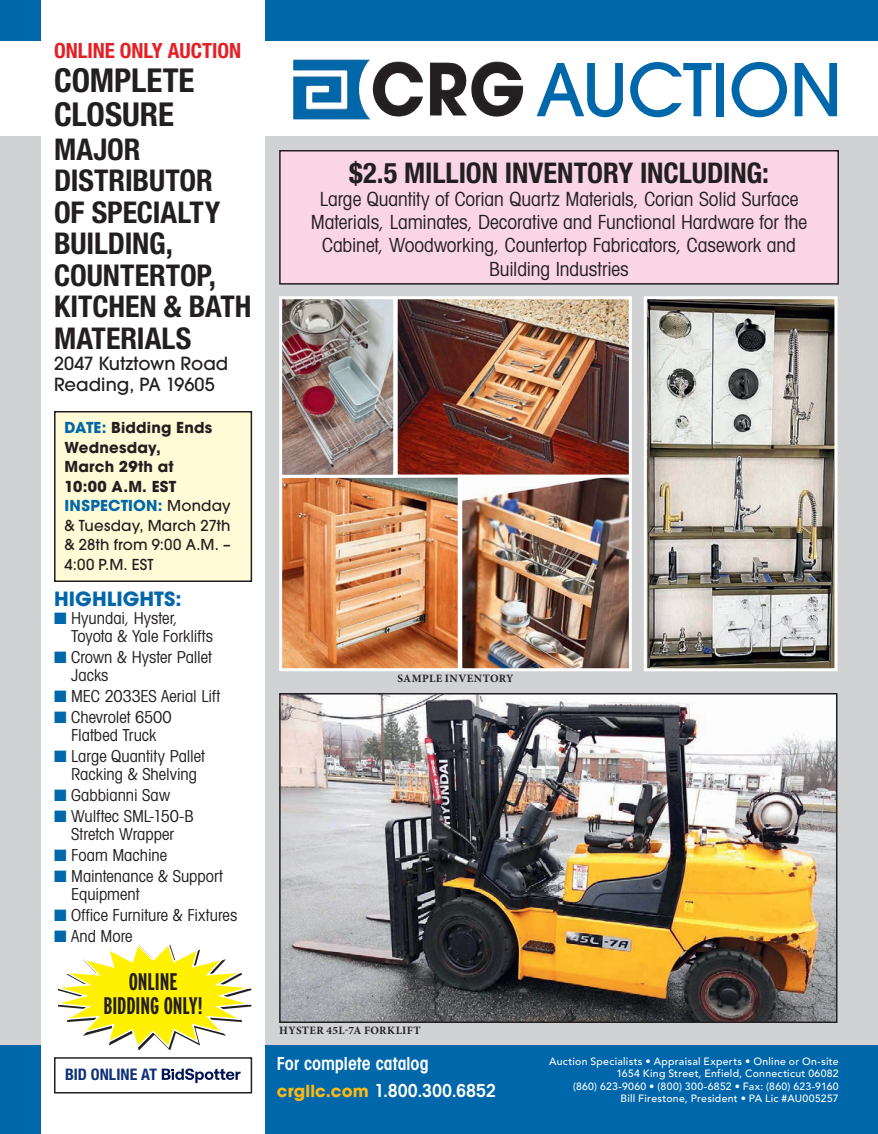
<style>
.page{position:relative;width:878px;height:1134px;background:#fff}
.page>*{position:absolute;margin:0;border:0;box-sizing:border-box;transform-origin:0 0}
.t1{font:500 72px "Avant Garde";letter-spacing:-.01em;color:#0067aa}
.t2{font:700 condensed 33px/34.5px "Helvetica Neue";color:#231f20}
.t3{font:700 condensed 30px/31.5px "Helvetica Neue";letter-spacing:-.005em;color:#231f20}
.t4{font:700 condensed 28.5px "Helvetica Neue";letter-spacing:-.005em;color:#231f20}
.t5{font:700 extra-condensed 24px "Interstate";letter-spacing:-.005em;color:#231f20}
.t6{font:700 condensed 21px "Helvetica Neue";color:#e41f25}
.t7{font:condensed 19.5px/23.2px "Avant Garde";letter-spacing:-.005em;color:#231f20;text-align:center}
.t8{font:700 19.5px "Avant Garde";letter-spacing:.005em;color:#0067aa}
.t9{font:600 condensed 18px "Avant Garde";color:#fff}
.t10{font:500 18px "Avant Garde";letter-spacing:.005em;color:#231f20}
.t11{font:condensed 16.5px/18px "Avant Garde";color:#231f20}
.t12{font:700 condensed 15.9px "Helvetica Neue LT Std";letter-spacing:.005em;color:#0d3079}
.t13{font:500 15px/19.5px "Avant Garde";letter-spacing:.015em;color:#231f20;text-align:justify}
.t14{font:700 15px/19.5px "Avant Garde";letter-spacing:.015em;color:#231f20}
.t15{font:700 11.25px "Minion Pro";letter-spacing:.035em;color:#231f20}
.t16{font:500 10.5px/12.6px "Avenir";letter-spacing:.025em;color:#fff;text-align:right}
.s1{color:#0067aa}
.s2{font-weight:700;color:#0067aa}
.s3{font-weight:700;font-stretch:normal;font-size:16.5px;color:#fcb814}
</style>
<div class="page">
<div style="left:0;top:136px;width:878px;height:998px;background:#d1d2d4"></div>
<div style="left:0;top:1046px;width:878px;height:88px;background:#0067aa"></div>
<div style="left:0;top:0;width:878px;height:40px;background:#0067aa"></div>
<div style="left:41px;top:0;width:224px;height:1134px;background:#fff"></div>
<img style="left:293px;top:59px;width:102px;height:60px">
<img style="left:282px;top:696px;width:552px;height:324px">
<div style="left:279px;top:693px;width:558px;height:330px;border:2px solid #231f20"></div>
<img style="left:398px;top:300px;width:230px;height:174px">
<div style="left:394px;top:296px;width:238px;height:182px;border:3px solid #fff"></div>
<img style="left:283px;top:479px;width:173px;height:188px">
<div style="left:279px;top:475px;width:181px;height:196px;border:3px solid #fff"></div>
<img style="left:648px;top:300px;width:185px;height:367px">
<div style="left:644px;top:296px;width:193px;height:375px;border:3px solid #fff"></div>
<img style="left:283px;top:300px;width:109px;height:174px">
<div style="left:279px;top:296px;width:117px;height:182px;border:3px solid #fff"></div>
<img style="left:463px;top:479px;width:165px;height:188px">
<div style="left:459px;top:475px;width:173px;height:196px;border:3px solid #fff"></div>
<div style="left:55px;top:412px;width:196px;height:169px;background:#fffbd6"></div>
<div style="left:54px;top:411px;width:198px;height:171px;border:2px solid #231f20"></div>
<div style="left:280px;top:151px;width:558px;height:133px;background:#fad5e5"></div>
<div style="left:279px;top:150px;width:559px;height:135px;border:2px solid #231f20"></div>
<svg style="left:162px;top:1069px;width:78px;height:14px"></svg>
<div style="left:54px;top:1057px;width:198px;height:37px;border:2px solid #231f20"></div>
<svg style="left:58px;top:944px;width:194px;height:106px"></svg>
<p class="t6" style="left:54px;top:38px;width:189px">ONLINE ONLY AUCTION</p>
<p class="t2" style="left:54px;top:63px;width:142px">COMPLETE<br>CLOSURE</p>
<p class="t1" style="left:536px;top:46px;width:308px">AUCTION</p>
<p class="t3" style="left:54px;top:133px;width:199px">MAJOR<br>DISTRIBUTOR<br>OF SPECIALTY<br>BUILDING,<br>COUNTERTOP,<br>KITCHEN &amp; BATH<br>MATERIALS</p>
<p class="t10" style="left:54px;top:352px;width:176px">2047 Kutztown Road</p>
<p class="t10" style="left:54px;top:373px;width:162px">Reading, PA 19605</p>
<p class="t14" style="left:64px;top:418px;width:149px"><span class="s1">DATE:</span> Bidding Ends<br>Wednesday,<br>March 29th at<br>10:00 A.M. EST</p>
<p class="t13" style="left:64px;top:496px;width:168px"><span class="s2">INSPECTION:</span> Monday &amp; Tuesday, March 27th &amp; 28th from 9:00 A.M. – 4:00 P.M. EST</p>
<p class="t8" style="left:54px;top:587px;width:129px">HIGHLIGHTS:</p>
<p class="t11" style="left:71px;top:609px;width:143px;text-indent:-17px"><span class="s1">■</span> Hyundai, Hyster,<br>Toyota &amp; Yale Forklifts</p>
<p class="t11" style="left:71px;top:648px;width:142px;text-indent:-17px"><span class="s1">■</span> Crown &amp; Hyster Pallet<br>Jacks</p>
<p class="t11" style="left:54px;top:687px;width:168px"><span class="s1">■</span> MEC 2033ES Aerial Lift</p>
<p class="t11" style="left:54px;top:708px;width:119px;text-align:center"><span class="s1">■</span> Chevrolet 6500<br>Flatbed Truck</p>
<p class="t11" style="left:54px;top:747px;width:152px;text-align:center"><span class="s1">■</span> Large Quantity Pallet<br>Racking &amp; Shelving</p>
<p class="t11" style="left:54px;top:786px;width:117px"><span class="s1">■</span> Gabbianni Saw</p>
<p class="t11" style="left:54px;top:807px;width:141px;text-align:center"><span class="s1">■</span> Wulftec SML-150-B<br>Stretch Wrapper</p>
<p class="t11" style="left:54px;top:846px;width:115px"><span class="s1">■</span> Foam Machine</p>
<p class="t11" style="left:71px;top:867px;width:153px;text-indent:-17px"><span class="s1">■</span> Maintenance &amp; Support<br>Equipment</p>
<p class="t11" style="left:54px;top:906px;width:185px"><span class="s1">■</span> Office Furniture &amp; Fixtures</p>
<p class="t11" style="left:54px;top:927px;width:80px"><span class="s1">■</span> And More</p>
<p class="t5" style="left:129px;top:968px;width:50px">ONLINE</p>
<p class="t5" style="left:103px;top:992px;width:101px">BIDDING ONLY!</p>
<p class="t12" style="left:65px;top:1065px;width:93px">BID ONLINE AT</p>
<p class="t4" style="left:349px;top:155px;width:421px">$2.5 MILLION INVENTORY INCLUDING:</p>
<p class="t7" style="left:311px;top:187px;width:498px">Large Quantity of Corian Quartz Materials, Corian Solid Surface Materials, Laminates, Decorative and Functional Hardware for the Cabinet, Woodworking, Countertop Fabricators, Casework and Building Industries</p>
<p class="t15" style="left:397px;top:671px;width:118px">SAMPLE INVENTORY</p>
<p class="t15" style="left:279px;top:1022px;width:143px">HYSTER 45L-7A FORKLIFT</p>
<p class="t9" style="left:277px;top:1053px;width:153px">For complete catalog</p>
<p class="t9" style="left:277px;top:1079px;width:221px"><span class="s3">crgllc.com</span> 1.800.300.6852</p>
<p class="t16" style="left:549px;top:1055px;width:291px">Auction Specialists • Appraisal Experts • Online or On-site</p>
<p class="t16" style="left:616px;top:1067px;width:224px">1654 King Street, Enfield, Connecticut 06082</p>
<p class="t16" style="left:573px;top:1080px;width:267px">(860) 623-9060 • (800) 300-6852 • Fax: (860) 623-9160<br>Bill Firestone, President • PA Lic #AU005257</p>
</div>
